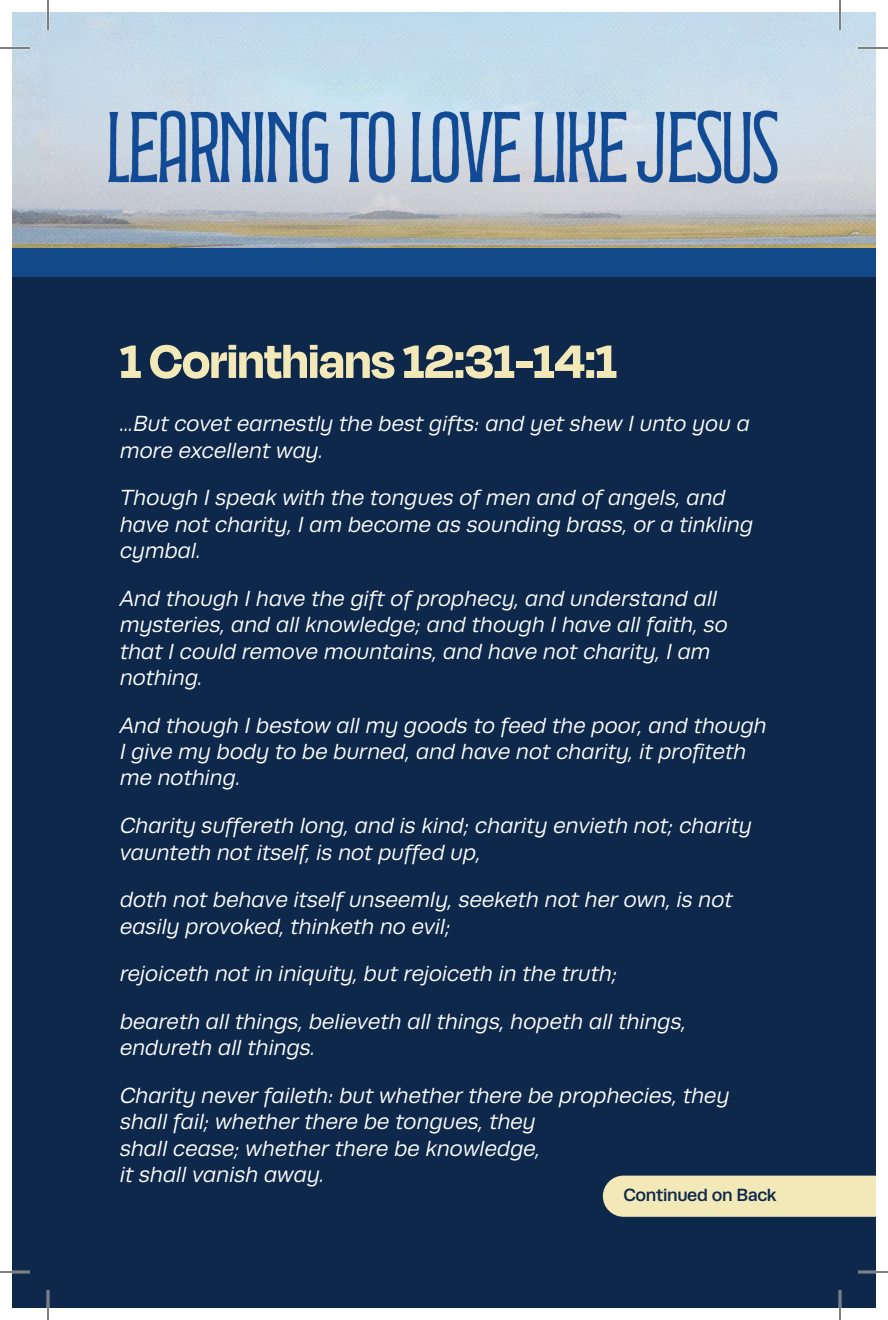
<style>
.page{position:relative;width:888px;height:1320px;background:#fff}
.page>*{position:absolute;margin:0;border:0;box-sizing:border-box;transform-origin:0 0}
.t1{font:700 54px "Degular Display";color:#f3e9b8}
.t2{font:italic 22px/26.4px "Runda";color:#fff}
.t3{font:500 17.8px "Runda";letter-spacing:-.02em;color:#0d284a}
</style>
<div class="page">
<div style="left:12px;top:120px;width:864px;height:1188px;background:#0d284a"></div>
<div style="left:603px;top:1176px;width:273px;height:41px;background:#f3e9b8"></div>
<img style="left:12px;top:12px;width:864px;height:236px">
<div style="left:12px;top:248px;width:864px;height:29px;background:#124a89"></div>
<hr style="left:0;top:47px;width:30px;height:2px;background:#fff">
<hr style="left:858px;top:47px;width:30px;height:2px;background:#fff">
<hr style="left:0;top:1271px;width:30px;height:2px;background:#fff">
<hr style="left:858px;top:1271px;width:30px;height:2px;background:#fff">
<hr style="left:47px;top:0;width:2px;height:30px;background:#fff">
<hr style="left:47px;top:1290px;width:2px;height:30px;background:#fff">
<hr style="left:839px;top:0;width:2px;height:30px;background:#fff">
<hr style="left:839px;top:1290px;width:2px;height:30px;background:#fff">
<hr style="left:0;top:48px;width:30px;height:1px;background:#000">
<hr style="left:858px;top:48px;width:30px;height:1px;background:#000">
<hr style="left:0;top:1272px;width:30px;height:1px;background:#000">
<hr style="left:858px;top:1272px;width:30px;height:1px;background:#000">
<hr style="left:48px;top:0;width:1px;height:30px;background:#000">
<hr style="left:48px;top:1290px;width:1px;height:30px;background:#000">
<hr style="left:840px;top:0;width:1px;height:30px;background:#000">
<hr style="left:840px;top:1290px;width:1px;height:30px;background:#000">
<p class="t1" style="left:120px;top:329px;width:499px">1 Corinthians 12:31-14:1</p>
<p class="t2" style="left:120px;top:411px;width:632px">...But covet earnestly the best gifts: and yet shew I unto you a more excellent way.</p>
<p class="t2" style="left:120px;top:485px;width:635px">Though I speak with the tongues of men and of angels, and have not charity, I am become as sounding brass, or a tinkling cymbal.</p>
<p class="t2" style="left:120px;top:585px;width:610px">And though I have the gift of prophecy, and understand all mysteries, and all knowledge; and though I have all faith, so that I could remove mountains, and have not charity, I am nothing.</p>
<p class="t2" style="left:120px;top:712px;width:648px">And though I bestow all my goods to feed the poor, and though<br>I give my body to be burned, and have not charity, it profiteth me nothing.</p>
<p class="t2" style="left:120px;top:813px;width:633px">Charity suffereth long, and is kind; charity envieth not; charity vaunteth not itself, is not puffed up,</p>
<p class="t2" style="left:120px;top:887px;width:614px">doth not behave itself unseemly, seeketh not her own, is not easily provoked, thinketh no evil;</p>
<p class="t2" style="left:120px;top:961px;width:499px">rejoiceth not in iniquity, but rejoiceth in the truth;</p>
<p class="t2" style="left:120px;top:1008px;width:568px">beareth all things, believeth all things, hopeth all things, endureth all things.</p>
<p class="t2" style="left:120px;top:1082px;width:611px">Charity never faileth: but whether there be prophecies, they shall fail; whether there be tongues, they<br>shall cease; whether there be knowledge,<br>it shall vanish away.</p>
<p class="t3" style="left:623px;top:1185px;width:155px">Continued on Back</p>
</div>
